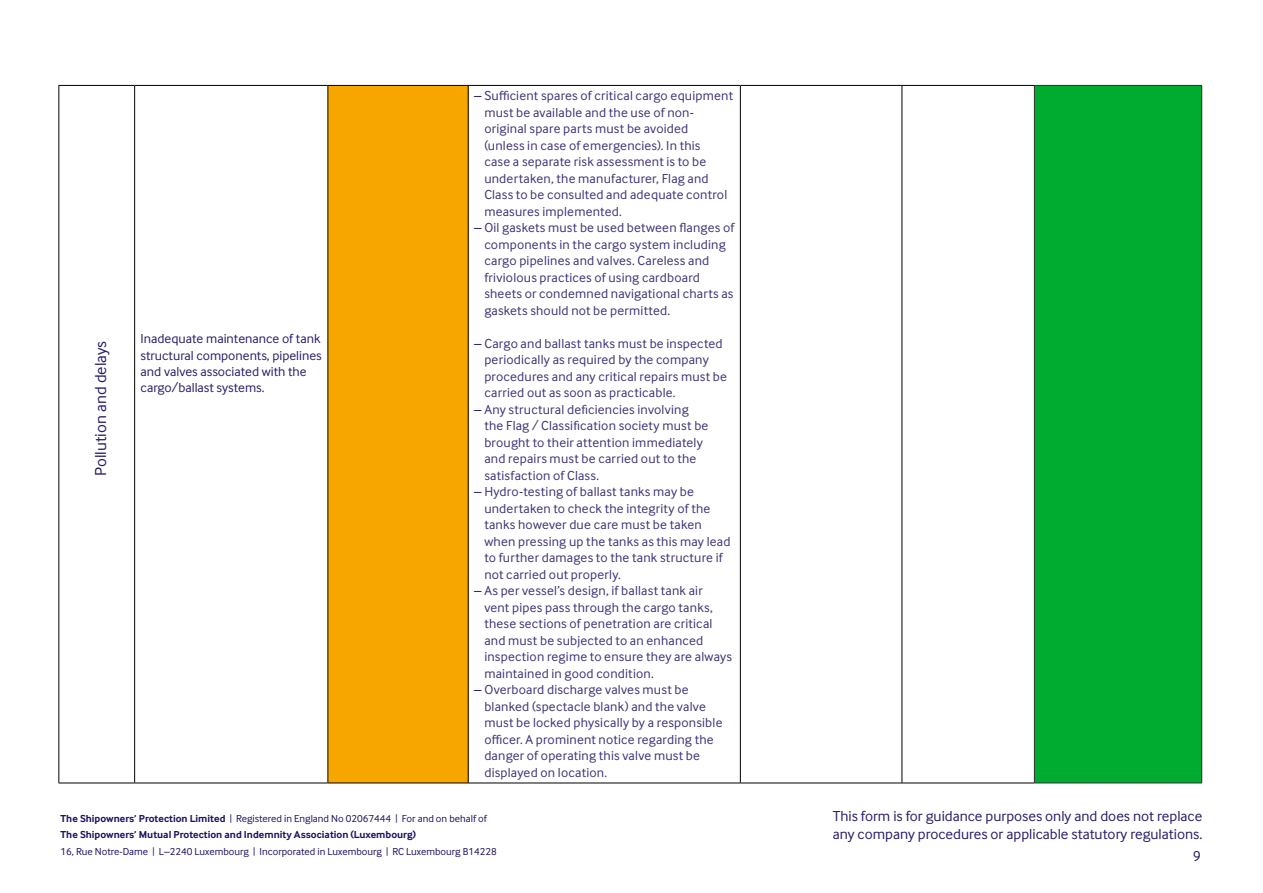
<style>
.page{position:relative;width:1263px;height:893px;background:#fff}
.page>*{position:absolute;margin:0;border:0;box-sizing:border-box;transform-origin:0 0}
.t1{font:16.5px "Inter Face";color:#281d67}
.t2{font:15px/18px "Inter Face";color:#281d67}
.t3{font:13.5px/16.5px "Inter Face";letter-spacing:.015em;color:#3f3176}
.t4{font:13.5px/16.2px "Inter Face";color:#281d67}
.t5{font:700 10.5px/16.5px "Inter Face";color:#1f1261}
.t6{font:10.5px "Inter Face";color:#1f1261}
.s1{color:#281d67}
.s2{font-weight:400}
</style>
<div class="page">
<div style="left:328px;top:85px;width:140px;height:698px;background:#f7a600"></div>
<div style="left:1034px;top:85px;width:168px;height:698px;background:#00ac2f"></div>
<hr style="left:58px;top:85px;width:77px;height:1px;background:#000">
<hr style="left:58px;top:86px;width:1px;height:697px;background:#000">
<hr style="left:135px;top:85px;width:193px;height:1px;background:#000">
<hr style="left:134px;top:86px;width:1px;height:697px;background:#000">
<hr style="left:740px;top:86px;width:1px;height:697px;background:#000">
<hr style="left:901px;top:86px;width:1px;height:697px;background:#000">
<hr style="left:58px;top:783px;width:77px;height:1px;background:#000">
<hr style="left:135px;top:783px;width:193px;height:1px;background:#000">
<hr style="left:468px;top:85px;width:272px;height:1px;background:#000">
<hr style="left:740px;top:85px;width:162px;height:1px;background:#000">
<hr style="left:902px;top:85px;width:132px;height:1px;background:#000">
<hr style="left:468px;top:783px;width:272px;height:1px;background:#000">
<hr style="left:740px;top:783px;width:162px;height:1px;background:#000">
<hr style="left:902px;top:783px;width:132px;height:1px;background:#000">
<hr style="left:328px;top:85px;width:140px;height:1px;background:#000">
<hr style="left:327px;top:86px;width:1px;height:697px;background:#000">
<hr style="left:468px;top:86px;width:1px;height:697px;background:#000">
<hr style="left:328px;top:783px;width:140px;height:1px;background:#000">
<hr style="left:1034px;top:85px;width:168px;height:1px;background:#333">
<hr style="left:1034px;top:86px;width:1px;height:697px;background:#333">
<hr style="left:1201px;top:86px;width:1px;height:697px;background:#333">
<hr style="left:1034px;top:783px;width:168px;height:1px;background:#333">
<p class="t1" style="left:91px;top:476px;width:136px;rotate:-90deg">Pollution and delays</p>
<p class="t4" style="left:141px;top:331px;width:183px">Inadequate maintenance of tank structural components, pipelines and valves associated with the cargo/ballast systems.</p>
<p class="t3" style="left:484px;top:88px;width:250px;text-indent:-10px"><span class="s1">–</span> Sufficient spares of critical cargo equipment must be available and the use of non&shy;original spare parts must be avoided<br>(unless in case of emergencies). In this<br>case a separate risk assessment is to be undertaken, the manufacturer, Flag and Class to be consulted and adequate control measures implemented.</p>
<p class="t3" style="left:484px;top:220px;width:251px;text-indent:-10px"><span class="s1">–</span> Oil gaskets must be used between flanges of components in the cargo system including cargo pipelines and valves. Careless and friviolous practices of using cardboard sheets or condemned navigational charts as gaskets should not be permitted.</p>
<p class="t3" style="left:484px;top:335px;width:244px;text-indent:-10px"><span class="s1">–</span> Cargo and ballast tanks must be inspected periodically as required by the company procedures and any critical repairs must be carried out as soon as practicable.</p>
<p class="t3" style="left:484px;top:401px;width:226px;text-indent:-10px"><span class="s1">–</span> Any structural deficiencies involving the Flag / Classification society must be brought to their attention immediately and repairs must be carried out to the satisfaction of Class.</p>
<p class="t3" style="left:484px;top:484px;width:248px;text-indent:-10px"><span class="s1">–</span> Hydro-testing of ballast tanks may be undertaken to check the integrity of the tanks however due care must be taken when pressing up the tanks as this may lead to further damages to the tank structure if not carried out properly.</p>
<p class="t3" style="left:484px;top:583px;width:249px;text-indent:-10px"><span class="s1">–</span> As per vessel’s design, if ballast tank air<br>vent pipes pass through the cargo tanks, these sections of penetration are critical and must be subjected to an enhanced inspection regime to ensure they are always maintained in good condition.</p>
<p class="t3" style="left:484px;top:681px;width:240px;text-indent:-10px"><span class="s1">–</span> Overboard discharge valves must be blanked (spectacle blank) and the valve must be locked physically by a responsible officer. A prominent notice regarding the danger of operating this valve must be displayed on location.</p>
<p class="t5" style="left:61px;top:810px;width:428px">The Shipowners’ Protection Limited <span class="s2">| Registered in England No 02067444 | For and on behalf of<br></span>The Shipowners’ Mutual Protection and Indemnity Association (Luxembourg)</p>
<p class="t6" style="left:61px;top:845px;width:438px">16, Rue Notre-Dame | L–2240 Luxembourg | Incorporated in Luxembourg | RC Luxembourg B14228</p>
<p class="t2" style="left:833px;top:807px;width:371px">This form is for guidance purposes only and does not replace any company procedures or applicable statutory regulations.</p>
<p class="t2" style="left:1193px;top:847px;width:10px">9</p>
</div>
